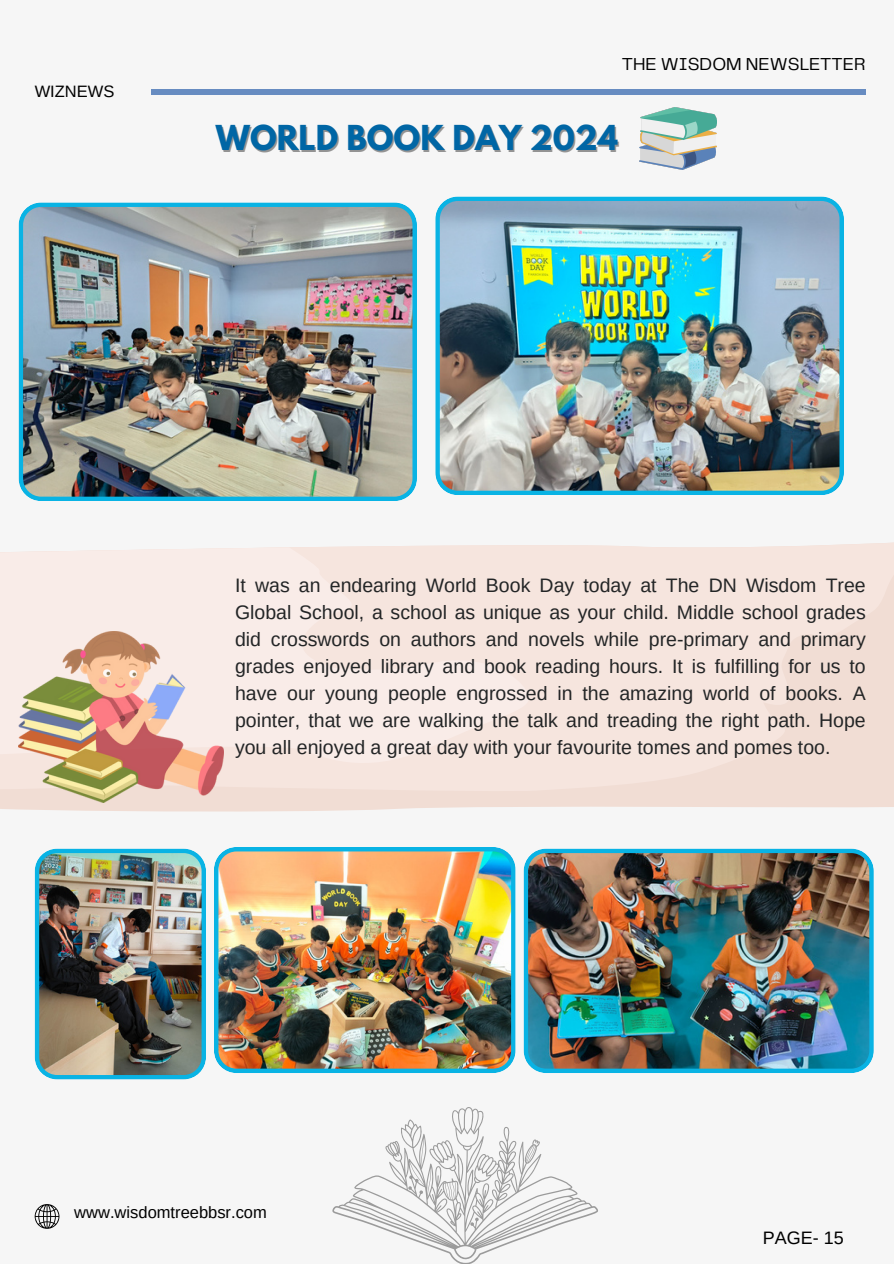
<style>
.page{position:relative;width:894px;height:1264px;background:#fff}
.page>*{position:absolute;margin:0;border:0;box-sizing:border-box;transform-origin:0 0}
.t1{font:700 30.45px "League Spartan";color:#0066a5}
.t2{font:19.5px/27px "Arimo";color:#232526;text-align:justify}
.t3{font:18px "Telegraf";color:#000}
.t4{font:18px "Arimo";color:#000}
.t5{font:16.5px "Arimo";color:#000}
</style>
<div class="page">
<div style="left:0;top:0;width:893px;height:1263px;background:#f6f6f6"></div>
<svg style="left:35px;top:1204px;width:24px;height:24px"></svg>
<div style="left:151px;top:89px;width:714px;height:6px;background:#678cc1"></div>
<img style="left:639px;top:107px;width:77px;height:62px">
<img style="left:435px;top:196px;width:408px;height:299px">
<img style="left:523px;top:848px;width:350px;height:225px">
<img style="left:214px;top:847px;width:301px;height:226px">
<img style="left:35px;top:848px;width:171px;height:231px">
<img style="left:19px;top:202px;width:398px;height:298px">
<svg style="left:0;top:793px;width:893px;height:19px;fill:#f1ddd4"></svg>
<svg style="left:0;top:542px;width:893px;height:251px;background:#f4e3dc"></svg>
<svg style="left:0;top:547px;width:532px;height:227px;fill:#f9ece8"></svg>
<img style="left:18px;top:631px;width:205px;height:171px">
<svg style="left:332px;top:1107px;width:266px;height:156px"></svg>
<h3 class="t5" style="left:35px;top:82px;width:81px">WIZNEWS</h3>
<p class="t3" style="left:621px;top:56px;width:245px">THE WISDOM NEWSLETTER</p>
<p class="t1" style="left:216px;top:123px;width:403px">WORLD BOOK DAY 2024</p>
<p class="t2" style="left:235px;top:572px;width:632px">It was an endearing World Book Day today at The DN Wisdom Tree Global School, a school as unique as your child. Middle school grades did crosswords on authors and novels while pre-primary and primary grades enjoyed library and book reading hours. It is fulfilling for us to have our young people engrossed in the amazing world of books. A pointer, that we are walking the talk and treading the right path. Hope you all enjoyed a great day with your favourite tomes and pomes too.</p>
<p class="t5" style="left:74px;top:1203px;width:194px">www.wisdomtreebbsr.com</p>
<p class="t4" style="left:762px;top:1227px;width:82px">PAGE- 15</p>
</div>
